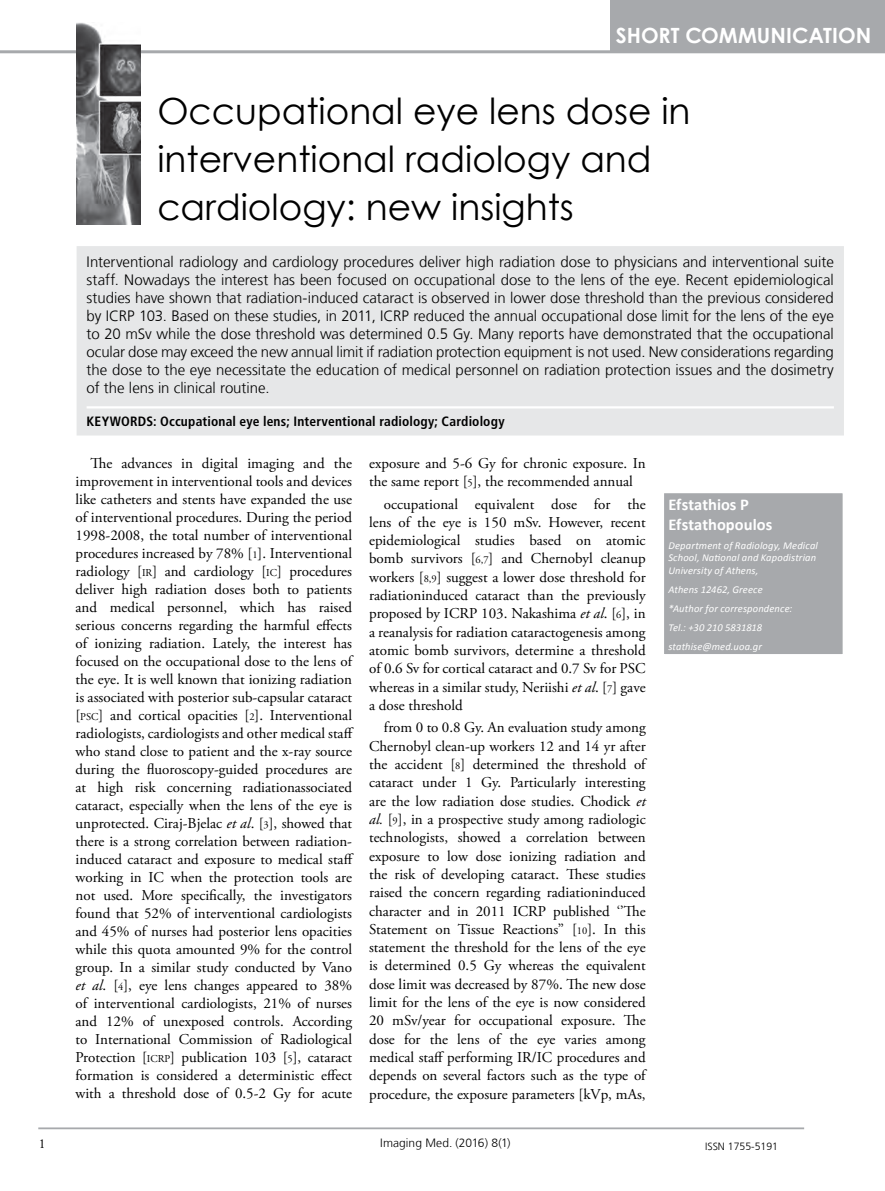
<style>
.page{position:relative;width:885px;height:1191px;background:#fff}
.page>*{position:absolute;margin:0;border:0;box-sizing:border-box;transform-origin:0 0}
.t1{font:36px/48px "Century Gothic";color:#000}
.t2{font:700 21px "Century Gothic";color:#fff}
.author{font:700 16.5px/19.8px "Calibri";color:#fff}
.t3{font:15px/18px "Adobe Garamond Pro";color:#000;text-align:justify}
.abstract{font:300 15px/18px "Frutiger LT";color:#000;text-align:justify}
.keywords{font:700 condensed 13.5px "Frutiger LT Std";letter-spacing:.015em;color:#000}
.t4{font:13.5px "Adobe Garamond Pro";color:#000}
.t5{font:300 12px "Frutiger LT";letter-spacing:.005em;color:#000}
.correspondence{font:italic 10.5px/12.6px "Calibri";letter-spacing:.015em;color:#fff}
.t6{font:300 10.5px "Frutiger LT";color:#000}
.s1{font-size:10.5px}
.s2{font-style:italic}
</style>
<div class="page">
<hr style="left:0;top:50px;width:884px;height:3px;background:#a7a9ac">
<hr style="left:38px;top:1127px;width:766px;height:2px;background:#a7a9ac">
<div style="left:610px;top:0;width:274px;height:53px;background:#a7a9ac"></div>
<img style="left:77px;top:22px;width:63px;height:203px">
<div style="left:77px;top:247px;width:766px;height:188px;background:#e6e7e8"></div>
<hr style="left:87px;top:406px;width:746px;height:2px;background:#fff">
<div style="left:77px;top:246px;width:766px;height:189px;border:2px solid #e6e7e8"></div>
<div style="left:662px;top:492px;width:182px;height:163px;background:#a7a9ac"></div>
<div style="left:661px;top:490px;width:184px;height:167px;border:3px solid #fff"></div>
<h2 class="t2" style="left:615px;top:19px;width:257px">SHORT COMMUNICATION</h2>
<p class="t1" style="left:157px;top:86px;width:534px">Occupational eye lens dose in interventional radiology and cardiology: new insights</p>
<p class="abstract" style="left:87px;top:253px;width:748px">Interventional radiology and cardiology procedures deliver high radiation dose to physicians and interventional suite staff. Nowadays the interest has been focused on occupational dose to the lens of the eye. Recent epidemiological studies have shown that radiation-induced cataract is observed in lower dose threshold than the previous considered by ICRP 103. Based on these studies, in 2011, ICRP reduced the annual occupational dose limit for the lens of the eye to 20 mSv while the dose threshold was determined 0.5 Gy. Many reports have demonstrated that the occupational ocular dose may exceed the new annual limit if radiation protection equipment is not used. New considerations regarding the dose to the eye necessitate the education of medical personnel on radiation protection issues and the dosimetry of the lens in clinical routine.</p>
<p class="keywords" style="left:87px;top:413px;width:419px">KEYWORDS: Occupational eye lens; Interventional radiology; Cardiology</p>
<p class="t3" style="left:75px;top:454px;width:280px;text-indent:15px">The advances in digital imaging and the improvement in interventional tools and devices like catheters and stents have expanded the use of interventional procedures. During the period 1998-2008, the total number of interventional procedures increased by 78% [<span class="s1">1</span>]. Interventional radiology [<span class="s1">IR</span>] and cardiology [<span class="s1">IC</span>] procedures deliver high radiation doses both to patients and medical personnel, which has raised serious concerns regarding the harmful effects of ionizing radiation. Lately, the interest has focused on the occupational dose to the lens of the eye. It is well known that ionizing radiation is associated with posterior sub-capsular cataract [<span class="s1">PSC</span>] and cortical opacities [<span class="s1">2</span>]. Interventional radiologists, cardiologists and other medical staff who stand close to patient and the x-ray source during the fluoroscopy-guided procedures are at high risk concerning radiationassociated cataract, especially when the lens of the eye is unprotected. Ciraj-Bjelac <span class="s2">et al</span>. [<span class="s1">3</span>], showed that there is a strong correlation between radiation&shy;induced cataract and exposure to medical staff working in IC when the protection tools are not used. More specifically, the investigators found that 52% of interventional cardiologists and 45% of nurses had posterior lens opacities while this quota amounted 9% for the control group. In a similar study conducted by Vano <span class="s2">et al</span>. [<span class="s1">4</span>], eye lens changes appeared to 38% of interventional cardiologists, 21% of nurses and 12% of unexposed controls. According to International Commission of Radiological Protection [<span class="s1">ICRP</span>] publication 103 [<span class="s1">5</span>], cataract formation is considered a deterministic effect with a threshold dose of 0.5-2 Gy for acute</p>
<p class="t3" style="left:369px;top:454px;width:278px">exposure and 5-6 Gy for chronic exposure. In the same report [<span class="s1">5</span>], the recommended annual</p>
<p class="t3" style="left:369px;top:495px;width:278px;text-indent:15px">occupational equivalent dose for the lens of the eye is 150 mSv. However, recent epidemiological studies based on atomic bomb survivors [<span class="s1">6,7</span>] and Chernobyl cleanup workers [<span class="s1">8,9</span>] suggest a lower dose threshold for radiationinduced cataract than the previously proposed by ICRP 103. Nakashima <span class="s2">et al</span>. [<span class="s1">6</span>], in a reanalysis for radiation cataractogenesis among atomic bomb survivors, determine a threshold of 0.6 Sv for cortical cataract and 0.7 Sv for PSC whereas in a similar study, Neriishi <span class="s2">et al</span>. [<span class="s1">7</span>] gave a dose threshold</p>
<p class="t3" style="left:369px;top:719px;width:278px;text-indent:15px">from 0 to 0.8 Gy. An evaluation study among Chernobyl clean-up workers 12 and 14 yr after the accident [<span class="s1">8</span>] determined the threshold of cataract under 1 Gy. Particularly interesting are the low radiation dose studies. Chodick <span class="s2">et al.</span> [<span class="s1">9</span>], in a prospective study among radiologic technologists, showed a correlation between exposure to low dose ionizing radiation and the risk of developing cataract. These studies raised the concern regarding radiationinduced character and in 2011 ICRP published ‘’The Statement on Tissue Reactions’’ [<span class="s1">10</span>]. In this statement the threshold for the lens of the eye is determined 0.5 Gy whereas the equivalent dose limit was decreased by 87%. The new dose limit for the lens of the eye is now considered 20 mSv/year for occupational exposure. The dose for the lens of the eye varies among medical staff performing IR/IC procedures and depends on several factors such as the type of procedure, the exposure parameters [kVp, mAs,</p>
<p class="author" style="left:668px;top:494px;width:105px">Efstathios P<br>Efstathopoulos</p>
<p class="correspondence" style="left:668px;top:538px;width:151px">Department of Radiology, Medical<br>School, National and Kapodistrian<br>University of Athens,</p>
<p class="correspondence" style="left:668px;top:582px;width:96px">Athens 12462, Greece</p>
<p class="correspondence" style="left:668px;top:601px;width:126px">*Author for correspondence:</p>
<p class="correspondence" style="left:668px;top:620px;width:95px">Tel.: +30 210 5831818</p>
<p class="correspondence" style="left:668px;top:639px;width:95px">stathise@med.uoa.gr</p>
<p class="t4" style="left:39px;top:1136px;width:8px">1</p>
<p class="t5" style="left:380px;top:1136px;width:132px">Imaging Med. (2016) 8(1)</p>
<p class="t6" style="left:705px;top:1140px;width:74px">ISSN 1755-5191</p>
</div>
